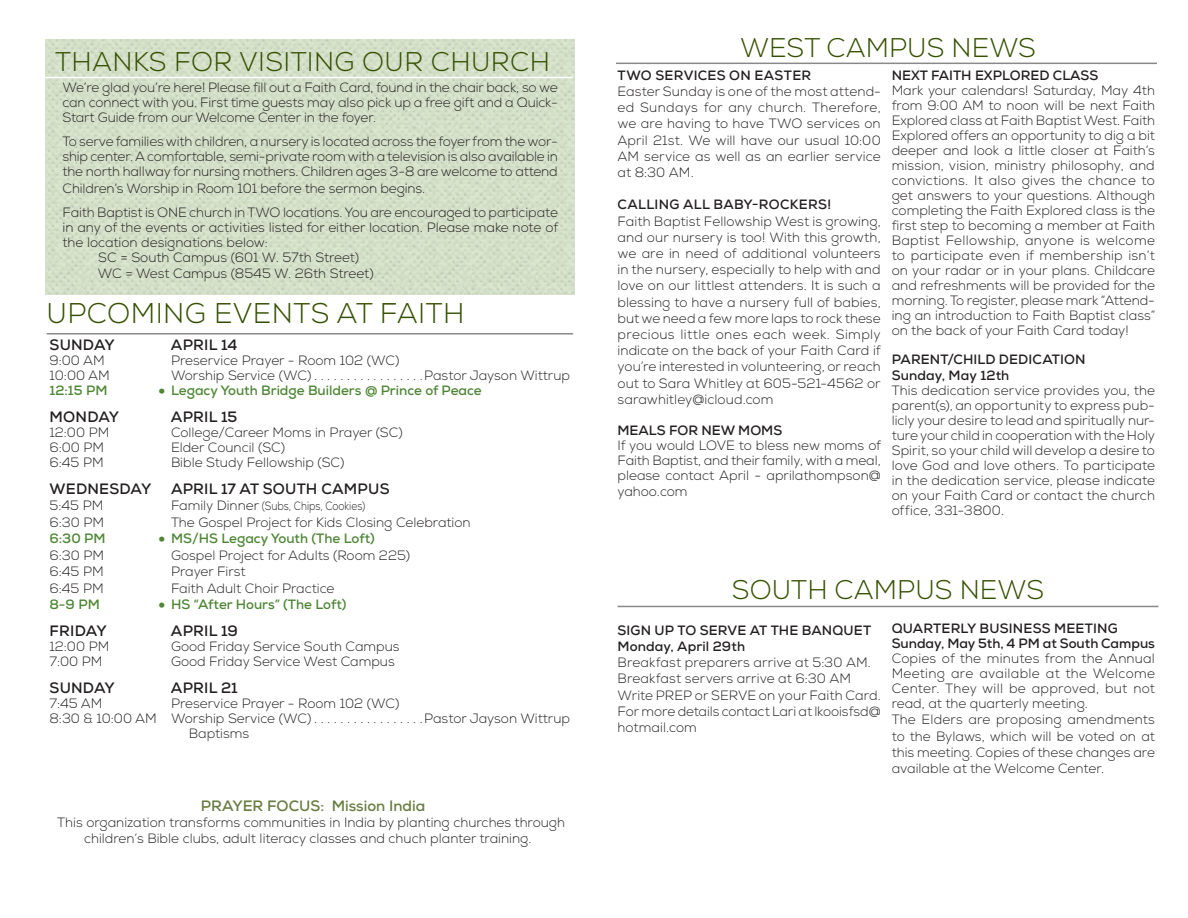
<style>
.page{position:relative;width:1188px;height:918px;background:#fff}
.page>*{position:absolute;margin:0;border:0;box-sizing:border-box;transform-origin:0 0}
.t1{font:300 28.5px "Nexa";letter-spacing:.015em;color:#355000}
.t2{font:300 27px "Nexa";letter-spacing:.005em;color:#355000}
.t3{font:700 15px "Nexa";letter-spacing:.015em;color:#231f20}
.t4{font:700 15px "Nexa";color:#677c40}
.t5{font:300 13.5px/15px "Nexa";color:#231f20;text-align:justify}
.t6{font:700 13.5px "Nexa";letter-spacing:.01em;color:#231f20}
.t7{font:700 13.5px "Nexa";color:#4e8635}
.t8{font:300 12px "Nexa";color:#231f20;scale:.84 1}
.s1{font-size:22.5px}
.s2{font-size:13.5px}
</style>
<div class="page">
<hr style="left:616px;top:63px;width:541px;height:1px;background:#898989">
<img style="left:46px;top:39px;width:529px;height:256px">
<hr style="left:47px;top:333px;width:526px;height:2px;background:#898989">
<hr style="left:44px;top:77px;width:529px;height:1px;background:#fff">
<hr style="left:617px;top:606px;width:542px;height:1px;background:#898989">
<p class="t2" style="left:55px;top:46px;width:496px">THANKS FOR VISITING OUR CHURCH</p>
<p class="t5" style="left:63px;top:81px;width:497px">We’re glad you’re here! Please fill out a Faith Card, found in the chair back, so we can connect with you. First time guests may also pick up a free gift and a Quick-Start Guide from our Welcome Center in the foyer.</p>
<p class="t5" style="left:63px;top:134px;width:497px;line-height:15.5px">To serve families with children, a nursery is located across the foyer from the wor&shy;ship center. A comfortable, semi-private room with a television is also available in the north hallway for nursing mothers. Children ages 3-8 are welcome to attend Children’s Worship in Room 101 before the sermon begins.</p>
<p class="t5" style="left:63px;top:205px;width:497px">Faith Baptist is ONE church in TWO locations. You are encouraged to participate in any of the events or activities listed for either location. Please make note of the location designations below:</p>
<p class="t5" style="left:98px;top:250px;width:263px">SC = South Campus (601 W. 57th Street)</p>
<p class="t5" style="left:98px;top:266px;width:277px">WC = West Campus (8545 W. 26th Street)</p>
<p class="t1" style="left:47px;top:296px;width:419px">UPCOMING EVENTS AT FAITH</p>
<p class="t3" style="left:50px;top:335px;width:67px">SUNDAY</p>
<p class="t3" style="left:171px;top:335px;width:68px">APRIL 14</p>
<p class="t5" style="left:50px;top:353px;width:57px">9:00 AM</p>
<p class="t5" style="left:171px;top:353px;width:230px">Preservice Prayer - Room 102 (WC)</p>
<p class="t5" style="left:50px;top:368px;width:62px">10:00 AM</p>
<p class="t5" style="left:171px;top:368px;width:145px">Worship Service (WC).................</p>
<p class="t5" style="left:424px;top:368px;width:147px">Pastor Jayson Wittrup</p>
<p class="t7" style="left:50px;top:381px;width:59px">12:15 PM</p>
<p class="t7" style="left:158px;top:381px;width:326px"><span class="s1">•</span> Legacy Youth Bridge Builders @ Prince of Peace</p>
<p class="t3" style="left:50px;top:407px;width:71px">MONDAY</p>
<p class="t3" style="left:171px;top:407px;width:68px">APRIL 15</p>
<p class="t5" style="left:50px;top:425px;width:61px">12:00 PM</p>
<p class="t5" style="left:171px;top:425px;width:233px">College/Career Moms in Prayer (SC)</p>
<p class="t5" style="left:50px;top:440px;width:56px">6:00 PM</p>
<p class="t5" style="left:171px;top:440px;width:116px">Elder Council (SC)</p>
<p class="t5" style="left:50px;top:455px;width:56px">6:45 PM</p>
<p class="t5" style="left:171px;top:455px;width:175px">Bible Study Fellowship (SC)</p>
<p class="t3" style="left:50px;top:479px;width:103px">WEDNESDAY</p>
<p class="t3" style="left:171px;top:479px;width:220px">APRIL 17 AT SOUTH CAMPUS</p>
<p class="t5" style="left:50px;top:498px;width:55px">5:45 PM</p>
<p class="t8" style="left:171px;top:499px;width:233px"><span class="s2">Family Dinner</span> (Subs, Chips, Cookies)</p>
<p class="t5" style="left:50px;top:515px;width:56px">6:30 PM</p>
<p class="t5" style="left:171px;top:515px;width:301px">The Gospel Project for Kids Closing Celebration</p>
<p class="t7" style="left:50px;top:530px;width:58px">6:30 PM</p>
<p class="t7" style="left:158px;top:530px;width:219px"><span class="s1">•</span> MS/HS Legacy Youth (The Loft)</p>
<p class="t5" style="left:50px;top:548px;width:56px">6:30 PM</p>
<p class="t5" style="left:171px;top:548px;width:241px">Gospel Project for Adults (Room 225)</p>
<p class="t5" style="left:50px;top:564px;width:56px">6:45 PM</p>
<p class="t5" style="left:171px;top:564px;width:76px">Prayer First</p>
<p class="t5" style="left:50px;top:581px;width:56px">6:45 PM</p>
<p class="t5" style="left:171px;top:581px;width:165px">Faith Adult Choir Practice</p>
<p class="t7" style="left:50px;top:596px;width:52px">8-9 PM</p>
<p class="t7" style="left:158px;top:596px;width:190px"><span class="s1">•</span> HS “After Hours” (The Loft)</p>
<p class="t3" style="left:50px;top:621px;width:59px">FRIDAY</p>
<p class="t3" style="left:171px;top:621px;width:69px">APRIL 19</p>
<p class="t5" style="left:50px;top:639px;width:61px">12:00 PM</p>
<p class="t5" style="left:171px;top:639px;width:230px">Good Friday Service South Campus</p>
<p class="t5" style="left:50px;top:654px;width:54px">7:00 PM</p>
<p class="t5" style="left:171px;top:654px;width:225px">Good Friday Service West Campus</p>
<p class="t3" style="left:50px;top:678px;width:67px">SUNDAY</p>
<p class="t3" style="left:171px;top:678px;width:68px">APRIL 21</p>
<p class="t5" style="left:50px;top:696px;width:55px">7:45 AM</p>
<p class="t5" style="left:171px;top:696px;width:230px">Preservice Prayer - Room 102 (WC)</p>
<p class="t5" style="left:50px;top:711px;width:267px">8:30 &amp; 10:00 AM Worship Service (WC).................</p>
<p class="t5" style="left:424px;top:711px;width:147px">Pastor Jayson Wittrup</p>
<p class="t5" style="left:189px;top:726px;width:62px">Baptisms</p>
<p class="t4" style="left:201px;top:796px;width:226px">PRAYER FOCUS: Mission India</p>
<p class="t5" style="left:57px;top:815px;width:509px;line-height:16.2px;text-align:center">This organization transforms communities in India by planting churches through children’s Bible clubs, adult literacy classes and chuch planter training.</p>
<p class="t2" style="left:740px;top:32px;width:297px">WEST CAMPUS NEWS</p>
<p class="t6" style="left:618px;top:66px;width:195px">TWO SERVICES ON EASTER</p>
<p class="t5" style="left:617px;top:84px;width:265px;line-height:16.2px">Easter Sunday is one of the most attend&shy;ed Sundays for any church. Therefore, we are having to have TWO services on April 21st. We will have our usual 10:00<br>AM service as well as an earlier service at 8:30 AM.</p>
<p class="t6" style="left:618px;top:196px;width:215px">CALLING ALL BABY-ROCKERS!</p>
<p class="t5" style="left:617px;top:213px;width:265px;line-height:16.2px">Faith Baptist Fellowship West is growing, and our nursery is too! With this growth, we are in need of additional volunteers in the nursery, especially to help with and love on our littlest attenders. It is such a blessing to have a nursery full of babies, but we need a few more laps to rock these precious little ones each week. Simply indicate on the back of your Faith Card if you’re interested in volunteering, or reach out to Sara Whitley at 605-521-4562 or sarawhitley@icloud.com</p>
<p class="t6" style="left:617px;top:422px;width:166px">MEALS FOR NEW MOMS</p>
<p class="t5" style="left:617px;top:438px;width:265px;line-height:15.5px">If you would LOVE to bless new moms of Faith Baptist, and their family, with a meal, please contact April - aprilathompson@ yahoo.com</p>
<p class="t6" style="left:892px;top:67px;width:208px">NEXT FAITH EXPLORED CLASS</p>
<p class="t5" style="left:892px;top:84px;width:265px">Mark your calendars! Saturday, May 4th from 9:00 AM to noon will be next Faith Explored class at Faith Baptist West. Faith Explored offers an opportunity to dig a bit deeper and look a little closer at Faith’s mission, vision, ministry philosophy, and convictions. It also gives the chance to get answers to your questions. Although completing the Faith Explored class is the first step to becoming a member at Faith Baptist Fellowship, anyone is welcome to participate even if membership isn’t on your radar or in your plans. Childcare and refreshments will be provided for the morning. To register, please mark “Attend&shy;ing an introduction to Faith Baptist class” on the back of your Faith Card today!</p>
<p class="t6" style="left:892px;top:350px;width:195px">PARENT/CHILD DEDICATION</p>
<p class="t6" style="left:892px;top:366px;width:119px">Sunday, May 12th</p>
<p class="t5" style="left:892px;top:383px;width:265px">This dedication service provides you, the parent(s), an opportunity to express pub&shy;licly your desire to lead and spiritually nur&shy;ture your child in cooperation with the Holy Spirit, so your child will develop a desire to love God and love others. To participate in the dedication service, please indicate on your Faith Card or contact the church office, 331-3800.</p>
<p class="t2" style="left:732px;top:574px;width:314px">SOUTH CAMPUS NEWS</p>
<p class="t6" style="left:617px;top:621px;width:255px">SIGN UP TO SERVE AT THE BANQUET</p>
<p class="t6" style="left:617px;top:638px;width:129px">Monday, April 29th</p>
<p class="t5" style="left:617px;top:655px;width:255px">Breakfast preparers arrive at 5:30 AM.</p>
<p class="t5" style="left:617px;top:672px;width:235px">Breakfast servers arrive at 6:30 AM</p>
<p class="t5" style="left:617px;top:688px;width:265px">Write PREP or SERVE on your Faith Card.</p>
<p class="t5" style="left:617px;top:703px;width:265px;line-height:16.2px">For more details contact Lari at lkooisfsd@ hotmail.com</p>
<p class="t6" style="left:892px;top:620px;width:227px">QUARTERLY BUSINESS MEETING</p>
<p class="t6" style="left:892px;top:635px;width:265px">Sunday, May 5th, 4 PM at South Campus</p>
<p class="t5" style="left:892px;top:651px;width:265px">Copies of the minutes from the Annual Meeting are available at the Welcome Center. They will be approved, but not read, at the quarterly meeting.</p>
<p class="t5" style="left:892px;top:712px;width:265px;line-height:16.2px">The Elders are proposing amendments to the Bylaws, which will be voted on at this meeting. Copies of these changes are available at the Welcome Center.</p>
</div>
